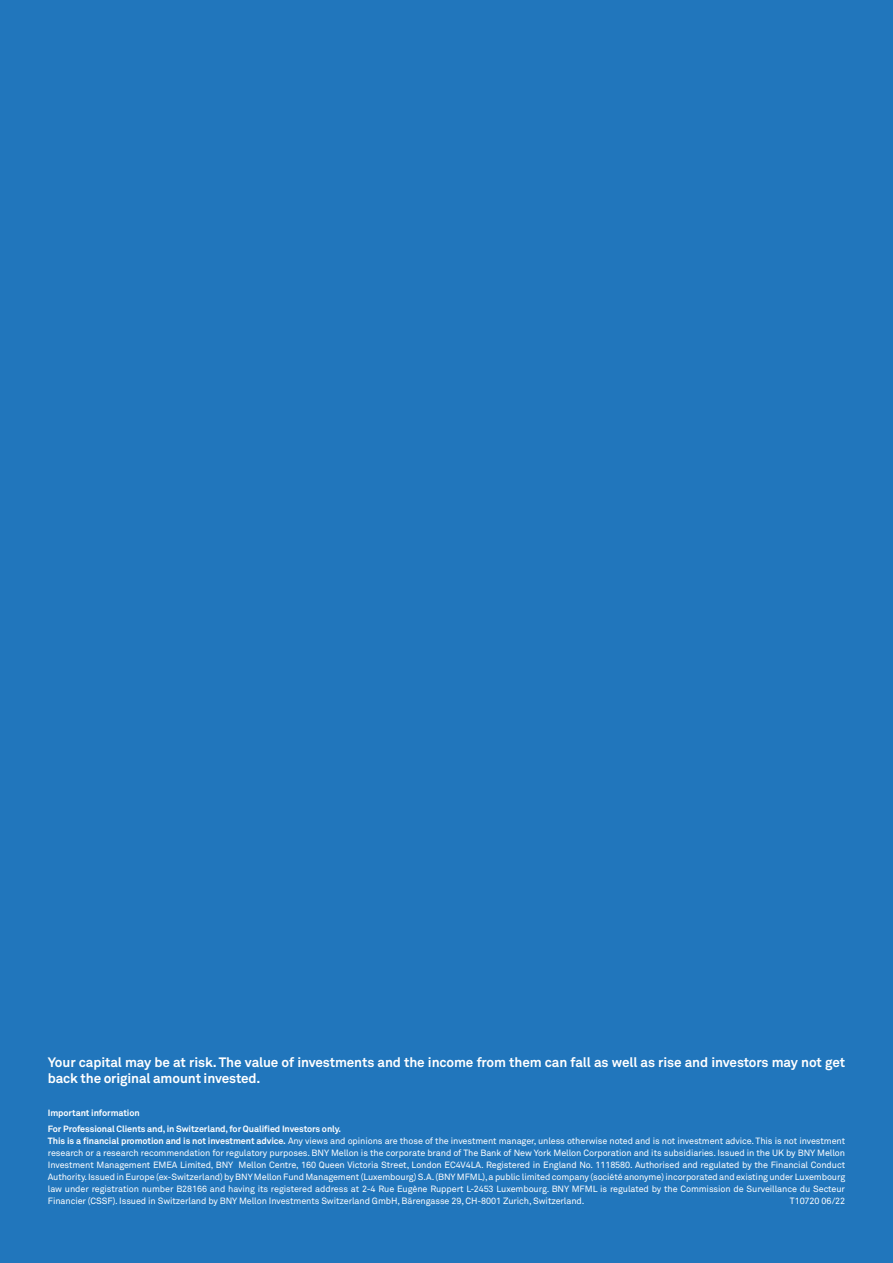
<style>
.page{position:relative;width:893px;height:1263px;background:#2176bc}
.page>*{position:absolute;margin:0;border:0;box-sizing:border-box;transform-origin:0 0}
.t1{font:700 13.5px/16.2px "Akkurat Pro";letter-spacing:-.01em;color:#fff}
.t2{font:9px/12px "Akkurat Pro";letter-spacing:-.01em;color:#fff;text-align:justify}
.t3{font:700 9px/16.2px "Akkurat Pro";letter-spacing:-.01em;color:#fff}
.s1{font-weight:700}
</style>
<div class="page">
<h1 class="t1" style="left:48px;top:1054px;width:799px">Your capital may be at risk. The value of investments and the income from them can fall as well as rise and investors may not get back the original amount invested.</h1>
<p class="t3" style="left:48px;top:1105px;width:295px">Important information<br>For Professional Clients and, in Switzerland, for Qualified Investors only.</p>
<p class="t2" style="left:48px;top:1135px;width:799px"><span class="s1">This is a financial promotion and is not investment advice.</span> Any views and opinions are those of the investment manager, unless otherwise noted and is not investment advice. This is not investment research or a research recommendation for regulatory purposes. BNY Mellon is the corporate brand of The Bank of New York Mellon Corporation and its subsidiaries. Issued in the UK by BNY Mellon Investment Management EMEA Limited, BNY Mellon Centre, 160 Queen Victoria Street, London EC4V4LA. Registered in England No. 1118580. Authorised and regulated by the Financial Conduct Authority. Issued in Europe (ex-Switzerland) by BNY Mellon Fund Management (Luxembourg) S.A. (BNY MFML), a public limited company (société anonyme) incorporated and existing under Luxembourg law under registration number B28166 and having its registered address at 2-4 Rue Eugène Ruppert L-2453 Luxembourg. BNY MFML is regulated by the Commission de Surveillance du Secteur Financier (CSSF). Issued in Switzerland by BNY Mellon Investments Switzerland GmbH, Bärengasse 29, CH-8001 Zurich, Switzerland.</p>
<p class="t2" style="left:790px;top:1195px;width:57px">T10720 06/22</p>
</div>
